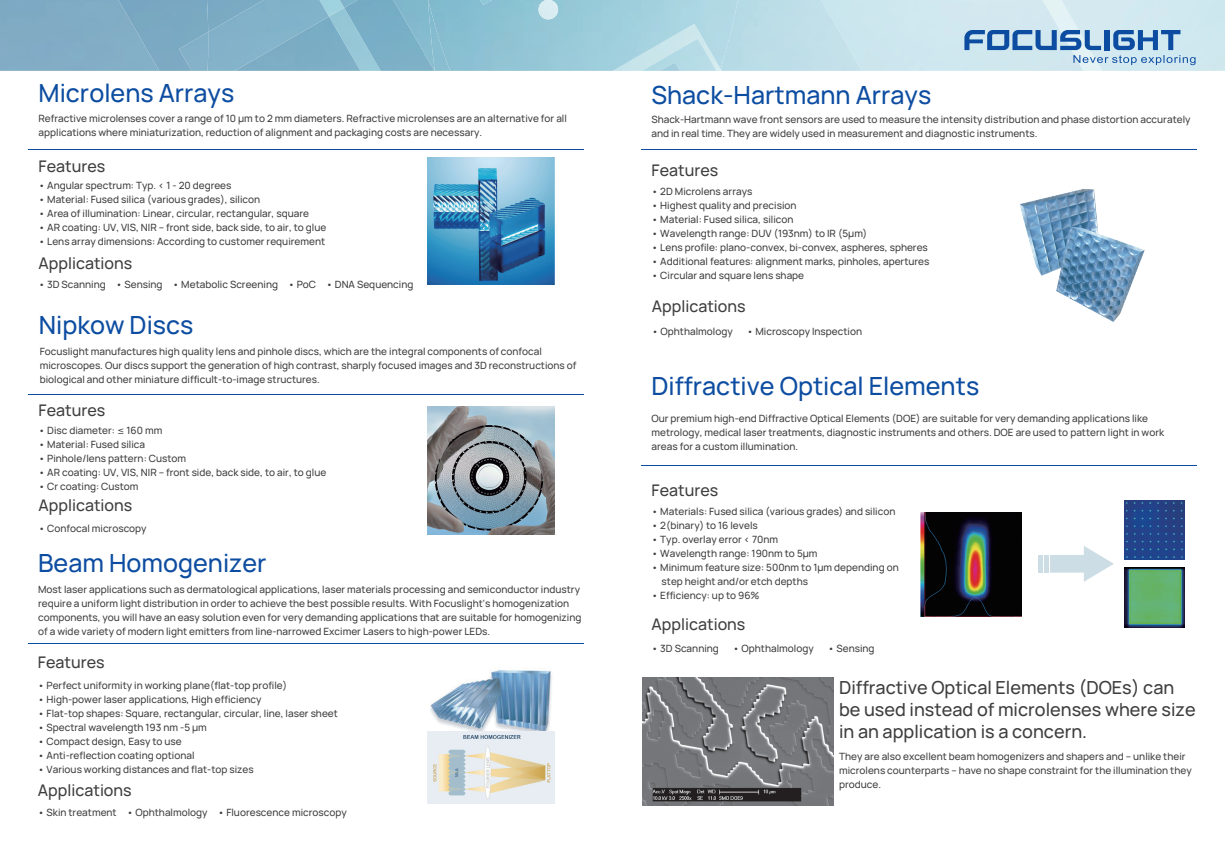
<style>
.page{position:relative;width:1225px;height:859px;background:#fff}
.page>*{position:absolute;margin:0;border:0;box-sizing:border-box;transform-origin:0 0}
.t1{font:25px "Focuslight 2020 Regular";color:#0d4da1}
.t2{font:18px/22px "Focuslight 2020 Regular";color:#3e3e3f}
.t3{font:16px "Focuslight 2020 Regular";color:#3e3e3f}
.t4{font:10px/14px "Focuslight 2020 Regular";color:#3e3e3f}
</style>
<div class="page">
<img style="left:159px;top:0;width:170px;height:71px">
<img style="left:329px;top:8px;width:15px;height:9px">
<img style="left:235px;top:17px;width:109px;height:54px">
<img style="left:344px;top:0;width:84px;height:71px">
<div style="left:207px;top:0;width:57px;height:32px;background:#7eb0c8"></div>
<img style="left:738px;top:0;width:124px;height:71px">
<div style="left:1061px;top:0;width:164px;height:71px;background:#d1e9f0"></div>
<img style="left:428px;top:0;width:310px;height:71px">
<img style="left:642px;top:39px;width:74px;height:32px">
<img style="left:660px;top:62px;width:20px;height:9px">
<img style="left:538px;top:0;width:20px;height:19px">
<img style="left:179px;top:32px;width:29px;height:39px">
<div style="left:30px;top:0;width:129px;height:71px;background:#81acc5"></div>
<img style="left:427px;top:670px;width:128px;height:62px">
<img style="left:427px;top:732px;width:128px;height:72px">
<img style="left:1019px;top:189px;width:126px;height:133px">
<img style="left:427px;top:157px;width:128px;height:128px">
<img style="left:643px;top:678px;width:190px;height:127px">
<img style="left:427px;top:407px;width:128px;height:127px">
<svg style="left:1050px;top:546px;width:64px;height:36px"></svg>
<hr style="left:1044px;top:555px;width:4px;height:18px;background:#cddde5">
<hr style="left:1038px;top:555px;width:4px;height:18px;background:#cddde5">
<img style="left:921px;top:513px;width:101px;height:103px">
<img style="left:1124px;top:500px;width:60px;height:60px">
<img style="left:1124px;top:568px;width:60px;height:60px">
<hr style="left:28px;top:149px;width:556px;height:1px;background:#0d4da1">
<hr style="left:641px;top:149px;width:555px;height:1px;background:#0d4da1">
<hr style="left:641px;top:466px;width:555px;height:1px;background:#0d4da1">
<hr style="left:28px;top:394px;width:556px;height:1px;background:#0d4da1">
<hr style="left:28px;top:643px;width:556px;height:1px;background:#0d4da1">
<svg style="left:964px;top:30px;width:231px;height:35px;background:#96b9d7"></svg>
<h1 class="t1" style="left:39px;top:79px;width:197px">Microlens Arrays</h1>
<p class="t4" style="left:39px;top:111px;width:530px">Refractive microlenses cover a range of 10 μm to 2 mm diameters. Refractive microlenses are an alternative for all applications where miniaturization, reduction of alignment and packaging costs are necessary.</p>
<h3 class="t3" style="left:38px;top:157px;width:68px">Features</h3>
<p class="t4" style="left:38px;top:179px;width:194px">• Angular spectrum: Typ. &lt; 1 - 20 degrees</p>
<p class="t4" style="left:38px;top:193px;width:223px">• Material: Fused silica (various grades), silicon</p>
<p class="t4" style="left:38px;top:207px;width:272px">• Area of illumination: Linear, circular, rectangular, square</p>
<p class="t4" style="left:38px;top:221px;width:289px">• AR coating: UV, VIS, NIR – front side, back side, to air, to glue</p>
<p class="t4" style="left:38px;top:235px;width:288px">• Lens array dimensions: According to customer requirement</p>
<h3 class="t3" style="left:38px;top:254px;width:95px">Applications</h3>
<p class="t4" style="left:38px;top:278px;width:376px">• 3D Scanning • Sensing • Metabolic Screening • PoC • DNA Sequencing</p>
<h1 class="t1" style="left:39px;top:311px;width:156px">Nipkow Discs</h1>
<p class="t4" style="left:40px;top:345px;width:538px">Focuslight manufactures high quality lens and pinhole discs, which are the integral components of confocal microscopes. Our discs support the generation of high contrast, sharply focused images and 3D reconstructions of biological and other miniature difficult-to-image structures.</p>
<h3 class="t3" style="left:38px;top:401px;width:68px">Features</h3>
<p class="t4" style="left:38px;top:423px;width:125px">• Disc diameter: ≤ 160 mm</p>
<p class="t4" style="left:38px;top:437px;width:108px">• Material: Fused silica</p>
<p class="t4" style="left:38px;top:451px;width:149px">• Pinhole/lens pattern: Custom</p>
<p class="t4" style="left:38px;top:465px;width:289px">• AR coating: UV, VIS, NIR – front side, back side, to air, to glue</p>
<p class="t4" style="left:38px;top:479px;width:102px">• Cr coating: Custom</p>
<h3 class="t3" style="left:38px;top:496px;width:95px">Applications</h3>
<p class="t4" style="left:38px;top:521px;width:110px">• Confocal microscopy</p>
<h1 class="t1" style="left:38px;top:549px;width:230px">Beam Homogenizer</h1>
<p class="t4" style="left:38px;top:582px;width:545px">Most laser applications such as dermatological applications, laser materials processing and semiconductor industry require a uniform light distribution in order to achieve the best possible results. With Focuslight's homogenization components, you will have an easy solution even for very demanding applications that are suitable for homogenizing of a wide variety of modern light emitters from line-narrowed Excimer Lasers to high-power LEDs.</p>
<h3 class="t3" style="left:38px;top:653px;width:68px">Features</h3>
<p class="t4" style="left:38px;top:678px;width:251px">• Perfect uniformity in working plane(flat-top profile)</p>
<p class="t4" style="left:38px;top:692px;width:225px">• High-power laser applications, High efficiency</p>
<p class="t4" style="left:38px;top:706px;width:301px">• Flat-top shapes: Square, rectangular, circular, line, laser sheet</p>
<p class="t4" style="left:38px;top:720px;width:171px">• Spectral wavelength 193 nm -5 μm</p>
<p class="t4" style="left:38px;top:734px;width:145px">• Compact design, Easy to use</p>
<p class="t4" style="left:38px;top:748px;width:158px">• Anti-reflection coating optional</p>
<p class="t4" style="left:38px;top:762px;width:217px">• Various working distances and flat-top sizes</p>
<h3 class="t3" style="left:38px;top:781px;width:95px">Applications</h3>
<p class="t4" style="left:38px;top:806px;width:310px">• Skin treatment • Ophthalmology • Fluorescence microscopy</p>
<h1 class="t1" style="left:651px;top:80px;width:281px">Shack-Hartmann Arrays</h1>
<p class="t4" style="left:651px;top:113px;width:541px">Shack-Hartmann wave front sensors are used to measure the intensity distribution and phase distortion accurately and in real time. They are widely used in measurement and diagnostic instruments.</p>
<h3 class="t3" style="left:651px;top:161px;width:68px">Features</h3>
<p class="t4" style="left:651px;top:184px;width:102px">• 2D Microlens arrays</p>
<p class="t4" style="left:651px;top:198px;width:146px">• Highest quality and precision</p>
<p class="t4" style="left:651px;top:212px;width:143px">• Material: Fused silica, silicon</p>
<p class="t4" style="left:651px;top:226px;width:217px">• Wavelength range: DUV (193nm) to IR (5μm)</p>
<p class="t4" style="left:651px;top:240px;width:278px">• Lens profile: plano-convex, bi-convex, aspheres, spheres</p>
<p class="t4" style="left:651px;top:254px;width:279px">• Additional features: alignment marks, pinholes, apertures</p>
<p class="t4" style="left:651px;top:268px;width:154px">• Circular and square lens shape</p>
<h3 class="t3" style="left:652px;top:297px;width:95px">Applications</h3>
<p class="t4" style="left:652px;top:324px;width:82px">• Ophthalmology</p>
<p class="t4" style="left:747px;top:324px;width:117px">• Microscopy Inspection</p>
<h1 class="t1" style="left:651px;top:372px;width:329px">Diffractive Optical Elements</h1>
<p class="t4" style="left:651px;top:412px;width:514px">Our premium high-end Diffractive Optical Elements (DOE) are suitable for very demanding applications like metrology, medical laser treatments, diagnostic instruments and others. DOE are used to pattern light in work areas for a custom illumination.</p>
<h3 class="t3" style="left:651px;top:481px;width:68px">Features</h3>
<p class="t4" style="left:651px;top:505px;width:245px">• Materials: Fused silica (various grades) and silicon</p>
<p class="t4" style="left:651px;top:519px;width:108px">• 2(binary) to 16 levels</p>
<p class="t4" style="left:651px;top:533px;width:128px">• Typ. overlay error &lt; 70nm</p>
<p class="t4" style="left:651px;top:547px;width:167px">• Wavelength range: 190nm to 5μm</p>
<p class="t4" style="left:661px;top:561px;width:239px;text-indent:-10px">• Minimum feature size: 500nm to 1μm depending on step height and/or etch depths</p>
<p class="t4" style="left:651px;top:589px;width:109px">• Efficiency: up to 96%</p>
<h3 class="t3" style="left:651px;top:615px;width:95px">Applications</h3>
<p class="t4" style="left:651px;top:641px;width:69px">• 3D Scanning</p>
<p class="t4" style="left:733px;top:641px;width:82px">• Ophthalmology</p>
<p class="t4" style="left:828px;top:641px;width:48px">• Sensing</p>
<h2 class="t2" style="left:839px;top:677px;width:358px">Diffractive Optical Elements (DOEs) can be used instead of microlenses where size in an application is a concern.</h2>
<p class="t4" style="left:839px;top:750px;width:354px">They are also excellent beam homogenizers and shapers and – unlike their microlens counterparts – have no shape constraint for the illumination they produce.</p>
</div>
